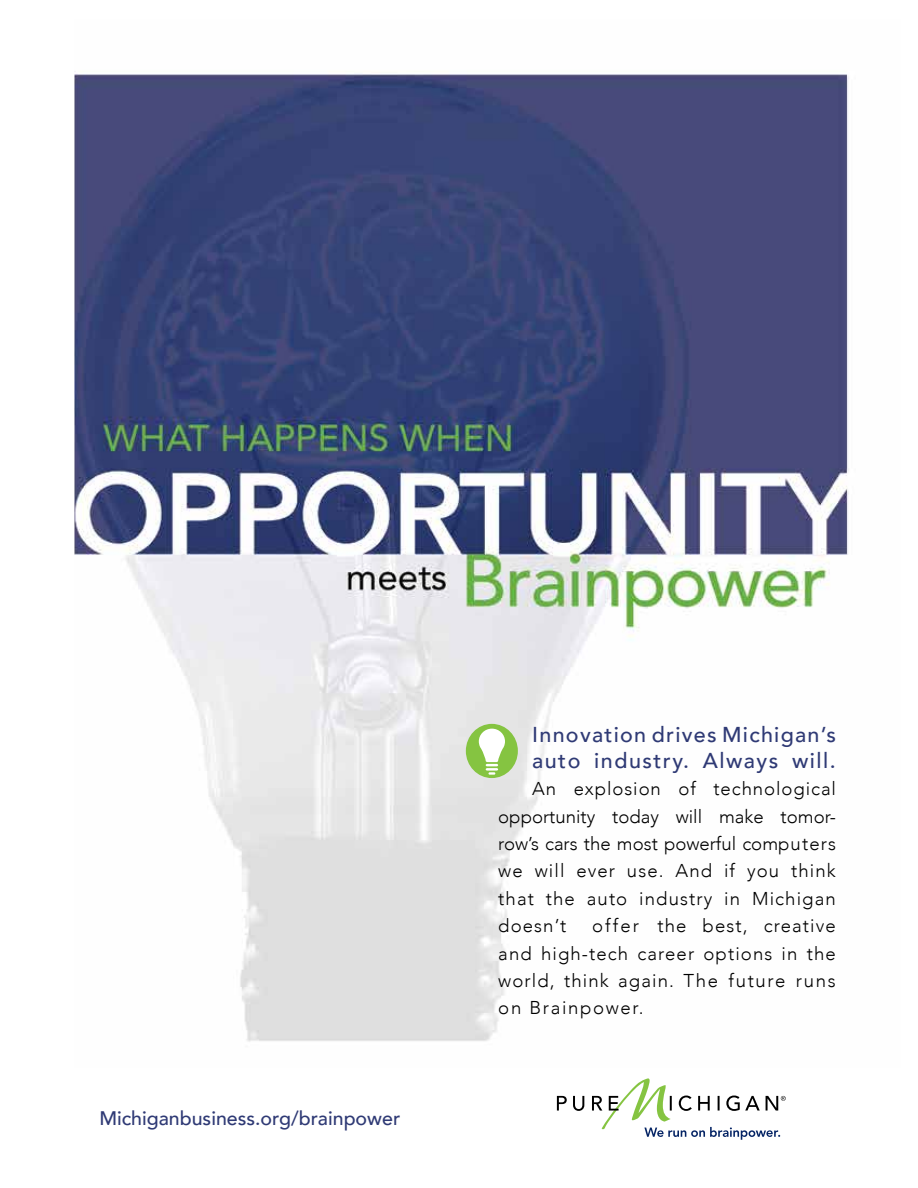
<style>
.page{position:relative;width:918px;height:1188px;background:#fff}
.page>*{position:absolute;margin:0;border:0;box-sizing:border-box;transform-origin:0 0}
.t1{font:500 21.45px/25.8px "Avenir";letter-spacing:.06em;color:#2f3a75}
.t2{font:500 19.65px "Avenir";color:#2f3a75}
.t3{font:300 18.6px/27.3px "Avenir";letter-spacing:.06em;color:#000;text-align:justify}
</style>
<div class="page">
<img style="left:74px;top:74px;width:775px;height:968px">
<svg style="left:557px;top:1078px;width:229px;height:62px"></svg>
<div style="left:466px;top:724px;width:52px;height:54px;background:#85c441;border-radius:50%"></div>
<svg style="left:479px;top:729px;width:26px;height:46px"></svg>
<p class="t2" style="left:99px;top:1102px;width:302px">Michiganbusiness.org/brainpower</p>
<p class="t1" style="left:532px;top:721px;width:305px">Innovation drives Michigan’s auto industry. Always will.</p>
<p class="t3" style="left:498px;top:775px;width:339px;text-indent:34px">An explosion of technological opportunity today will make tomor&shy;row’s cars the most powerful computers we will ever use. And if you think that the auto industry in Michigan doesn’t</p>
<p class="t3" style="left:498px;top:912px;width:339px;text-indent:94px">offer the best, creative and high-tech career options in the world, think again. The future runs on Brainpower.</p>
</div>
